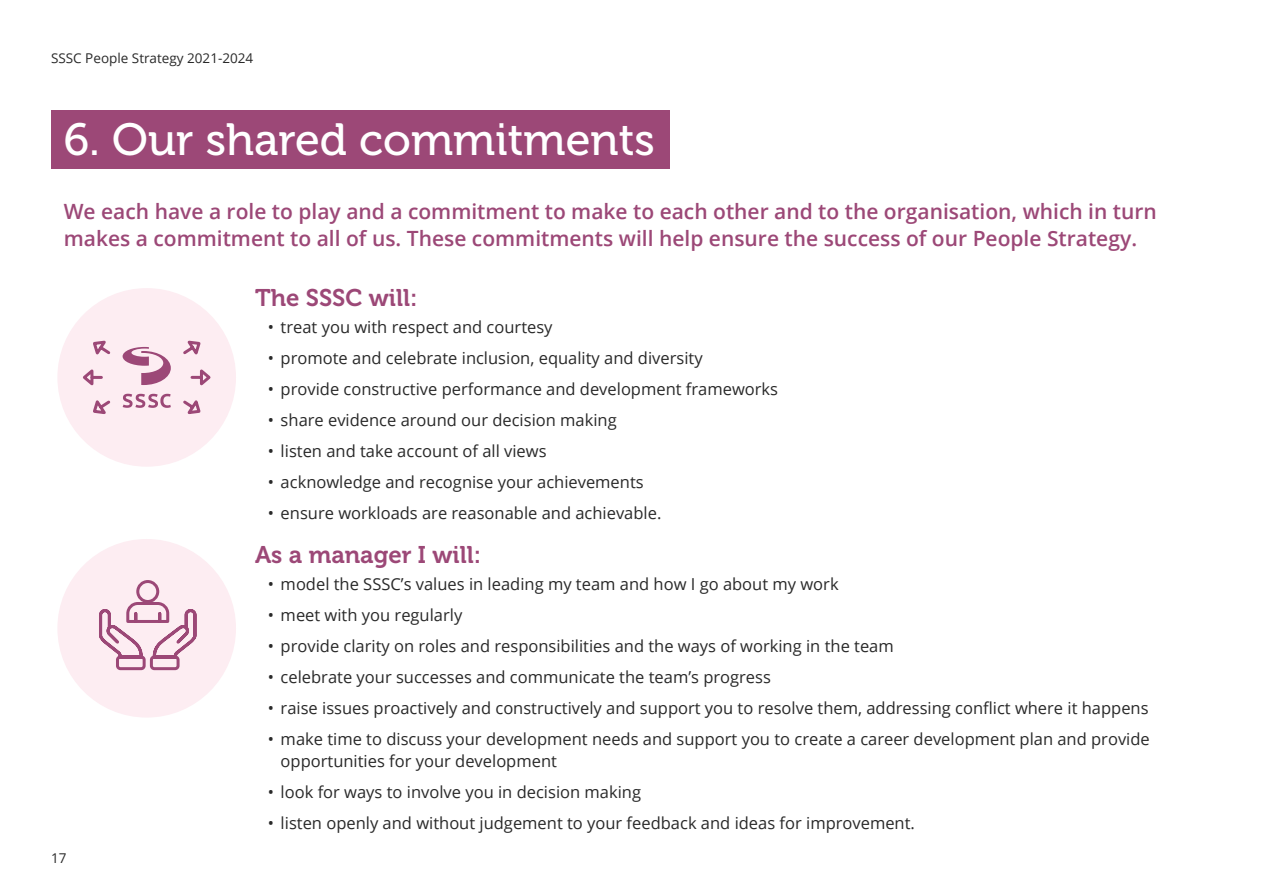
<style>
.page{position:relative;width:1263px;height:893px;background:#fff}
.page>*{position:absolute;margin:0;border:0;box-sizing:border-box;transform-origin:0 0}
.Strategy_Section_Hea{font:45px "Museo 500";color:#fff}
.t1{font:24px "Museo 700";color:#9c4877}
.Strategy_intro_para{font:600 21px/27px "Open Sans";color:#9c4877}
.Strategy_Body{font:16.5px/22.5px "Open Sans";color:#292929}
.t2{font:13.5px "Open Sans";color:#292929}
</style>
<div class="page">
<div style="left:51px;top:111px;width:619px;height:58px;background:#9c4877"></div>
<div style="left:57px;top:288px;width:179px;height:179px;background:#fdedf2;border-radius:50%"></div>
<div style="left:57px;top:539px;width:179px;height:179px;background:#fdedf2;border-radius:50%"></div>
<svg style="left:99px;top:580px;width:98px;height:91px"></svg>
<svg style="left:123px;top:347px;width:48px;height:38px"></svg>
<svg style="left:123px;top:394px;width:48px;height:14px"></svg>
<svg style="left:183px;top:340px;width:18px;height:15px"></svg>
<svg style="left:93px;top:400px;width:18px;height:14px"></svg>
<svg style="left:183px;top:369px;width:28px;height:45px"></svg>
<svg style="left:83px;top:340px;width:28px;height:46px"></svg>
<p class="t2" style="left:51px;top:49px;width:204px">SSSC People Strategy 2021-2024</p>
<h2 class="Strategy_Section_Hea" style="left:64px;top:115px;width:593px">6. Our shared commitments</h2>
<p class="Strategy_intro_para" style="left:64px;top:198px;width:1094px">We each have a role to play and a commitment to make to each other and to the organisation, which in turn makes a commitment to all of us. These commitments will help ensure the success of our People Strategy.</p>
<p class="t2" style="left:51px;top:849px;width:17px">17</p>
<h1 class="t1" style="left:255px;top:284px;width:164px">The SSSC will:</h1>
<h1 class="Strategy_Body" style="left:268px;top:315px;width:286px">• treat you with respect and courtesy</h1>
<h1 class="Strategy_Body" style="left:268px;top:346px;width:436px">• promote and celebrate inclusion, equality and diversity</h1>
<h1 class="Strategy_Body" style="left:268px;top:377px;width:512px">• provide constructive performance and development frameworks</h1>
<h1 class="Strategy_Body" style="left:268px;top:408px;width:350px">• share evidence around our decision making</h1>
<h1 class="Strategy_Body" style="left:268px;top:439px;width:280px">• listen and take account of all views</h1>
<h1 class="Strategy_Body" style="left:268px;top:470px;width:377px">• acknowledge and recognise your achievements</h1>
<h1 class="Strategy_Body" style="left:268px;top:501px;width:395px">• ensure workloads are reasonable and achievable.</h1>
<h1 class="t1" style="left:255px;top:541px;width:227px">As a manager I will:</h1>
<h1 class="Strategy_Body" style="left:268px;top:572px;width:572px">• model the SSSC’s values in leading my team and how I go about my work</h1>
<h1 class="Strategy_Body" style="left:268px;top:603px;width:196px">• meet with you regularly</h1>
<h1 class="Strategy_Body" style="left:268px;top:634px;width:627px">• provide clarity on roles and responsibilities and the ways of working in the team</h1>
<h1 class="Strategy_Body" style="left:268px;top:665px;width:504px">• celebrate your successes and communicate the team’s progress</h1>
<h1 class="Strategy_Body" style="left:268px;top:696px;width:882px">• raise issues proactively and constructively and support you to resolve them, addressing conflict where it happens</h1>
<h1 class="Strategy_Body" style="left:281px;top:727px;width:871px;text-indent:-13px">• make time to discuss your development needs and support you to create a career development plan and provide opportunities for your development</h1>
<h1 class="Strategy_Body" style="left:268px;top:780px;width:375px">• look for ways to involve you in decision making</h1>
<h1 class="Strategy_Body" style="left:268px;top:811px;width:648px">• listen openly and without judgement to your feedback and ideas for improvement.</h1>
</div>
